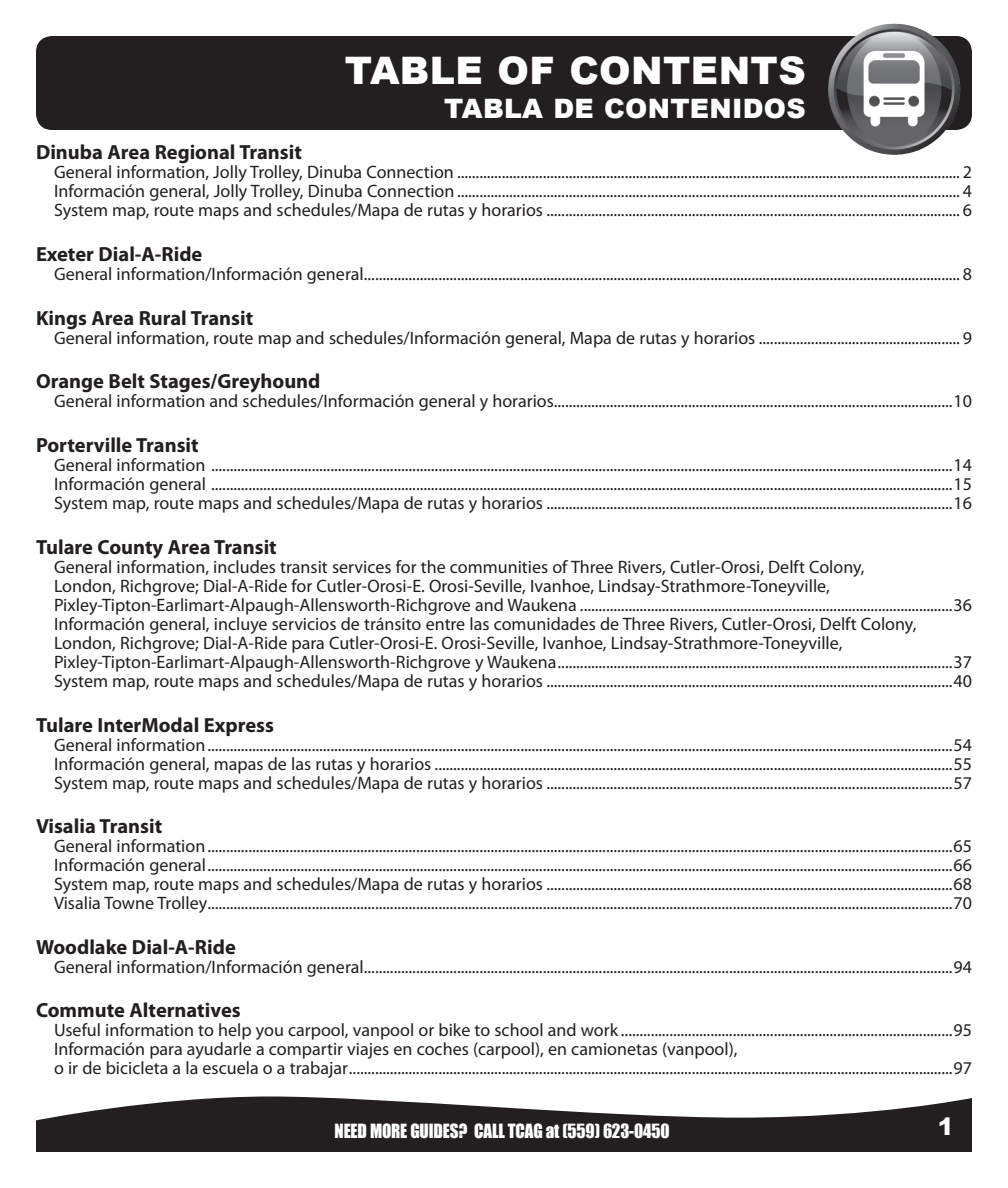
<style>
.page{position:relative;width:1008px;height:1188px;background:#fff}
.page>*{position:absolute;margin:0;border:0;box-sizing:border-box;transform-origin:0 0}
.t1{font:900 38px "Arial";letter-spacing:.01em;color:#fff}
.t2{font:900 26.8px "Arial";letter-spacing:.01em;color:#fff}
.t3{font:900 24px "Arial";color:#fff}
.t4{font:700 20.4px "Myriad Pro";color:#231f20}
.t5{font:18px/19px "Myriad Pro";color:#231f20;text-align:justify}
.t6{font:18px "Impact";letter-spacing:-.01em;color:#fff;scale:.95 1}
</style>
<div class="page">
<svg style="left:36px;top:1097px;width:936px;height:55px;fill:#231f20"></svg>
<div style="left:36px;top:36px;width:936px;height:94px;background:#231f20;border-radius:16px"></div>
<img style="left:828px;top:23px;width:136px;height:132px">
<h1 class="t1" style="left:345px;top:43px;width:462px">TABLE OF CONTENTS</h1>
<h2 class="t2" style="left:444px;top:89px;width:363px">TABLA DE CONTENIDOS</h2>
<p class="t4" style="left:36px;top:139px;width:267px">Dinuba Area Regional Transit</p>
<p class="t5" style="left:54px;top:163px;width:919px">General information, Jolly Trolley, Dinuba Connection ....................................................................................................................................... 2<br>Información general, Jolly Trolley, Dinuba Connection ....................................................................................................................................... 4<br>System map, route maps and schedules/Mapa de rutas y horarios ............................................................................................................... 6</p>
<p class="t4" style="left:36px;top:241px;width:168px">Exeter Dial-A-Ride</p>
<p class="t5" style="left:54px;top:265px;width:919px">General information/Información general................................................................................................................................................................ 8</p>
<p class="t4" style="left:36px;top:305px;width:219px">Kings Area Rural Transit</p>
<p class="t5" style="left:54px;top:329px;width:919px">General information, route map and schedules/Información general, Mapa de rutas y horarios ...................................................... 9</p>
<p class="t4" style="left:36px;top:368px;width:286px">Orange Belt Stages/Greyhound</p>
<p class="t5" style="left:54px;top:392px;width:919px">General information and schedules/Información general y horarios...........................................................................................................10</p>
<p class="t4" style="left:36px;top:432px;width:164px">Porterville Transit</p>
<p class="t5" style="left:54px;top:456px;width:919px">General information .......................................................................................................................................................................................................14<br>Información general .......................................................................................................................................................................................................15<br>System map, route maps and schedules/Mapa de rutas y horarios .............................................................................................................16</p>
<p class="t4" style="left:36px;top:534px;width:242px">Tulare County Area Transit</p>
<p class="t5" style="left:54px;top:558px;width:919px;text-align:left">General information, includes transit services for the communities of Three Rivers, Cutler-Orosi, Delft Colony,<br>London, Richgrove; Dial-A-Ride for Cutler-Orosi-E. Orosi-Seville, Ivanhoe, Lindsay-Strathmore-Toneyville, Pixley-Tipton-Earlimart-Alpaugh-Allensworth-Richgrove and Waukena ....................................................................................................36<br>Información general, incluye servicios de tránsito entre las comunidades de Three Rivers, Cutler-Orosi, Delft Colony, London, Richgrove; Dial-A-Ride para Cutler-Orosi-E. Orosi-Seville, Ivanhoe, Lindsay-Strathmore-Toneyville, Pixley-Tipton-Earlimart-Alpaugh-Allensworth-Richgrove y Waukena..........................................................................................................37<br>System map, route maps and schedules/Mapa de rutas y horarios .............................................................................................................40</p>
<p class="t4" style="left:36px;top:711px;width:239px">Tulare InterModal Express</p>
<p class="t5" style="left:54px;top:735px;width:919px">General information........................................................................................................................................................................................................54<br>Información general, mapas de las rutas y horarios ...........................................................................................................................................55<br>System map, route maps and schedules/Mapa de rutas y horarios .............................................................................................................57</p>
<p class="t4" style="left:36px;top:813px;width:128px">Visalia Transit</p>
<p class="t5" style="left:54px;top:837px;width:919px">General information........................................................................................................................................................................................................65<br>Información general........................................................................................................................................................................................................66<br>System map, route maps and schedules/Mapa de rutas y horarios .............................................................................................................68<br>Visalia Towne Trolley........................................................................................................................................................................................................70</p>
<p class="t4" style="left:36px;top:934px;width:201px">Woodlake Dial-A-Ride</p>
<p class="t5" style="left:54px;top:958px;width:919px">General information/Información general..............................................................................................................................................................94</p>
<p class="t4" style="left:36px;top:997px;width:206px">Commute Alternatives</p>
<p class="t5" style="left:54px;top:1021px;width:919px;text-align:left">Useful information to help you carpool, vanpool or bike to school and work .........................................................................................95<br>Información para ayudarle a compartir viajes en coches (carpool), en camionetas (vanpool),<br>o ir de bicicleta a la escuela o a trabajar..................................................................................................................................................................97</p>
<p class="t6" style="left:335px;top:1120px;width:354px">NEED MORE GUIDES? CALL TCAG at (559) 623-0450</p>
<h3 class="t3" style="left:938px;top:1109px;width:18px">1</h3>
</div>
